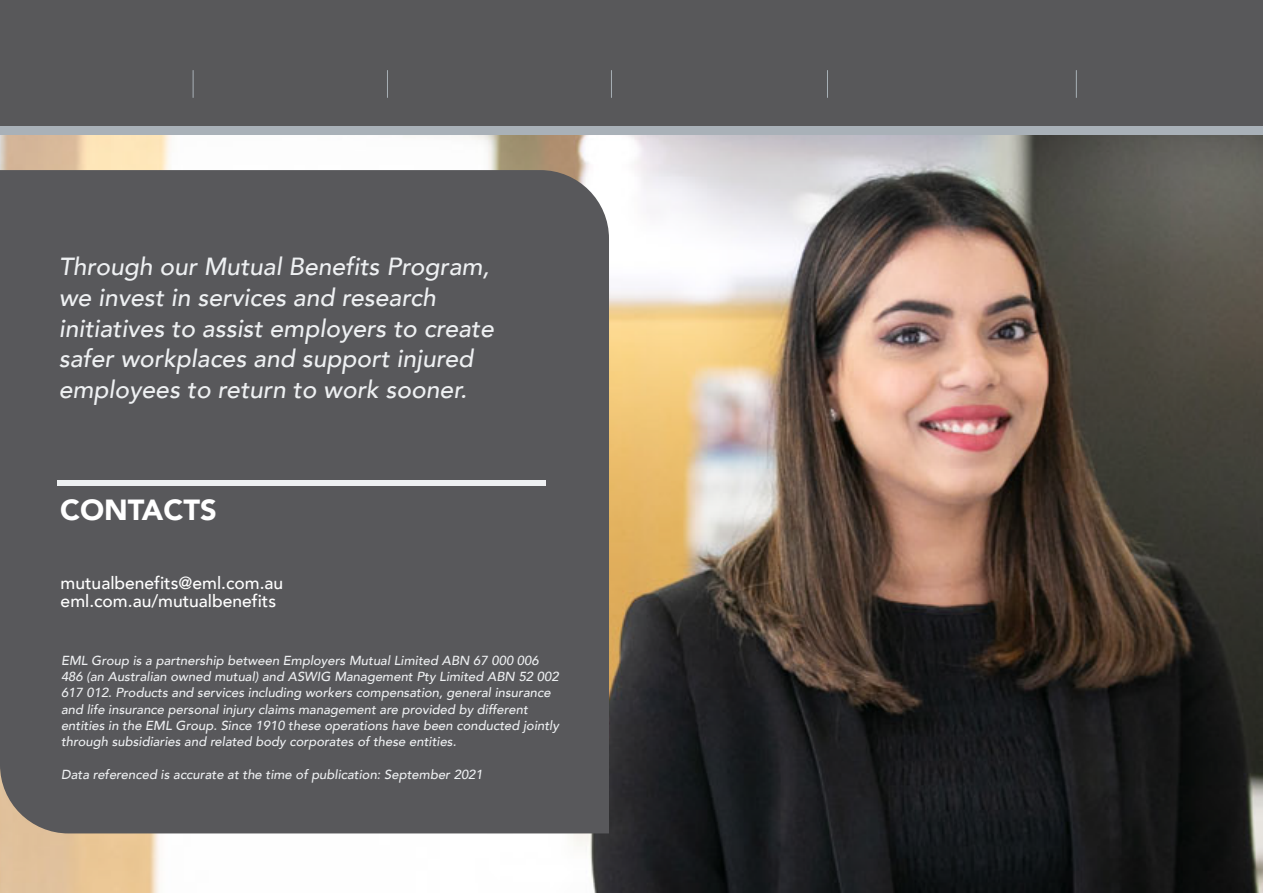
<style>
.page{position:relative;width:1263px;height:893px;background:#fff}
.page>*{position:absolute;margin:0;border:0;box-sizing:border-box;transform-origin:0 0}
.t1{font:900 29.1px "Avenir";color:#fff}
.t2{font:italic 500 24.75px/30.8px "Avenir";color:#eef0f2}
.t3{font:500 17.4px/18px "Avenir";color:#fff}
.t4{font:italic 500 13.05px/16.2px "Avenir";color:#eef0f2}
</style>
<div class="page">
<div style="left:0;top:0;width:1263px;height:126px;background:#58585a"></div>
<div style="left:0;top:126px;width:1263px;height:10px;background:#a9b1b8"></div>
<img style="left:0;top:136px;width:1263px;height:757px">
<div style="left:0;top:170px;width:609px;height:663px;background:#58585b"></div>
<div style="left:58px;top:480px;width:488px;height:6px;background:#eef0f2"></div>
<svg style="left:193px;top:70px;width:1px;height:28px"></svg>
<svg style="left:387px;top:70px;width:1px;height:28px"></svg>
<svg style="left:611px;top:70px;width:1px;height:28px"></svg>
<svg style="left:827px;top:70px;width:1px;height:28px"></svg>
<svg style="left:1076px;top:70px;width:1px;height:28px"></svg>
<h2 class="t2" style="left:59px;top:251px;width:437px">Through our Mutual Benefits Program, we invest in services and research initiatives to assist employers to create safer workplaces and support injured employees to return to work sooner.</h2>
<h1 class="t1" style="left:60px;top:485px;width:158px">CONTACTS</h1>
<h3 class="t3" style="left:61px;top:573px;width:224px">mutualbenefits@eml.com.au eml.com.au/mutualbenefits</h3>
<p class="t4" style="left:61px;top:652px;width:499px">EML Group is a partnership between Employers Mutual Limited ABN 67 000 006<br>486 (an Australian owned mutual) and ASWIG Management Pty Limited ABN 52 002<br>617 012. Products and services including workers compensation, general insurance and life insurance personal injury claims management are provided by different entities in the EML Group. Since 1910 these operations have been conducted jointly through subsidiaries and related body corporates of these entities.</p>
<p class="t4" style="left:61px;top:766px;width:423px">Data referenced is accurate at the time of publication: September 2021</p>
</div>
